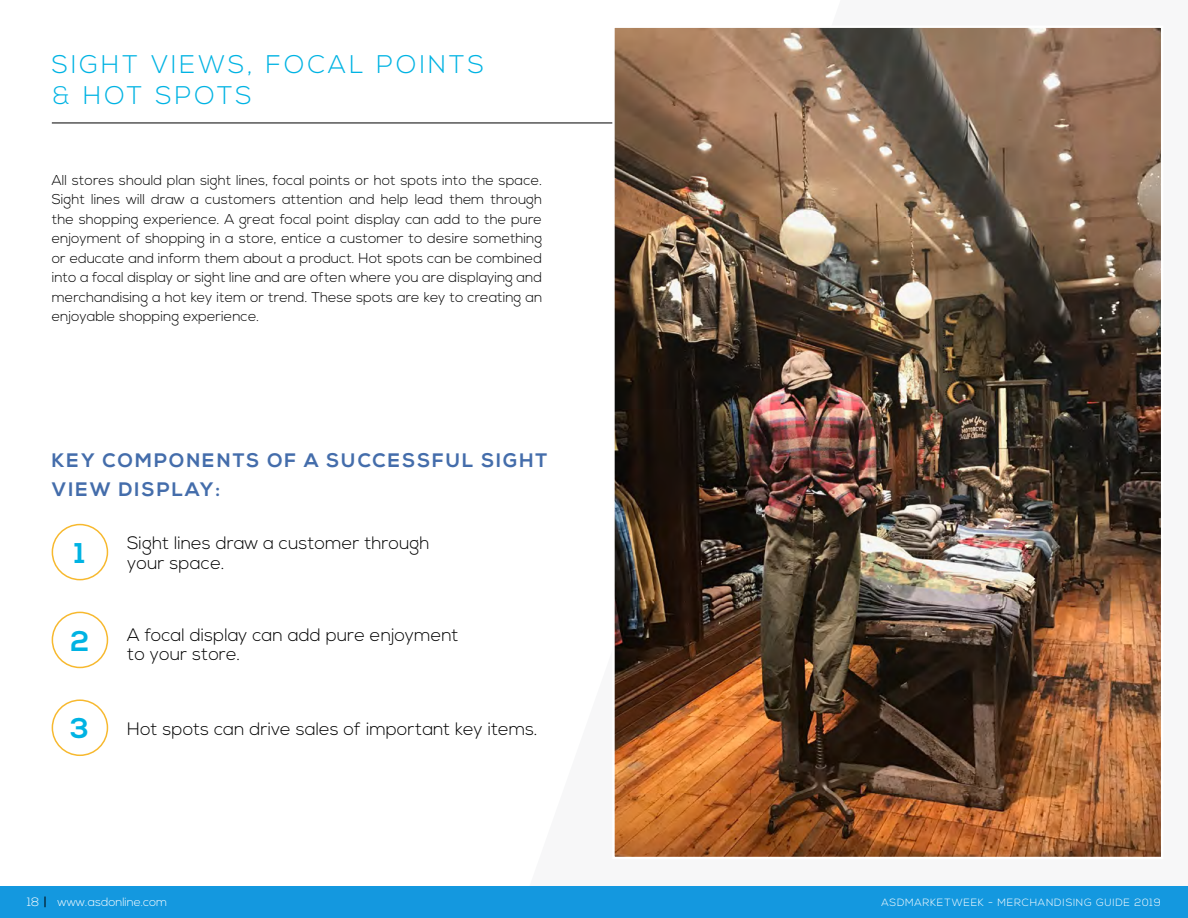
<style>
.page{position:relative;width:1188px;height:918px;background:#fff}
.page>*{position:absolute;margin:0;border:0;box-sizing:border-box;transform-origin:0 0}
.t1{font:700 28.5px "Nexa";color:#00b3e3}
.t2{font:300 25.5px/30.6px "Nexa";letter-spacing:.12em;color:#00b3e3}
.t3{font:700 19.5px/28.5px "Nexa";letter-spacing:.1em;color:#446dab}
.t4{font:300 18px/19.5px "Nexa";color:#000}
.t5{font:300 14.25px/19.5px "Nexa";color:#000;text-align:justify}
.t6{font:300 12px "Nexa";color:#fff}
.t7{font:300 10.5px "Nexa";letter-spacing:.07em;color:#fff}
</style>
<div class="page">
<div style="left:52px;top:524px;width:56px;height:56px;border:2px solid #f7b92f;border-radius:50%"></div>
<div style="left:52px;top:612px;width:56px;height:56px;border:2px solid #f7b92f;border-radius:50%"></div>
<div style="left:52px;top:699px;width:56px;height:57px;border:2px solid #f7b92f;border-radius:50%"></div>
<hr style="left:52px;top:123px;width:635px;height:1px;background:#000">
<img style="left:615px;top:29px;width:545px;height:827px">
<div style="left:0;top:886px;width:1188px;height:32px;background:#1498df"></div>
<h2 class="t2" style="left:52px;top:50px;width:434px">SIGHT VIEWS, FOCAL POINTS &amp; HOT SPOTS</h2>
<p class="t5" style="left:52px;top:171px;width:492px">All stores should plan sight lines, focal points or hot spots into the space.<br>Sight lines will draw a customers attention and help lead them through the shopping experience. A great focal point display can add to the pure enjoyment of shopping in a store, entice a customer to desire something or educate and inform them about a product. Hot spots can be combined into a focal display or sight line and are often where you are displaying and merchandising a hot key item or trend. These spots are key to creating an enjoyable shopping experience.</p>
<h3 class="t3" style="left:52px;top:447px;width:497px">KEY COMPONENTS OF A SUCCESSFUL SIGHT<br>VIEW DISPLAY:</h3>
<h1 class="t1" style="left:75px;top:537px;width:12px">1</h1>
<p class="t4" style="left:127px;top:534px;width:304px">Sight lines draw a customer through your space.</p>
<h1 class="t1" style="left:71px;top:624px;width:20px">2</h1>
<p class="t4" style="left:127px;top:626px;width:333px">A focal display can add pure enjoyment to your store.</p>
<h1 class="t1" style="left:71px;top:712px;width:20px">3</h1>
<p class="t4" style="left:127px;top:719px;width:412px">Hot spots can drive sales of important key items.</p>
<p class="t6" style="left:27px;top:895px;width:14px">18</p>
<p class="t6" style="left:58px;top:895px;width:111px">www.asdonline.com</p>
<p class="t7" style="left:882px;top:897px;width:281px">ASDMARKETWEEK - MERCHANDISING GUIDE 2019</p>
</div>
